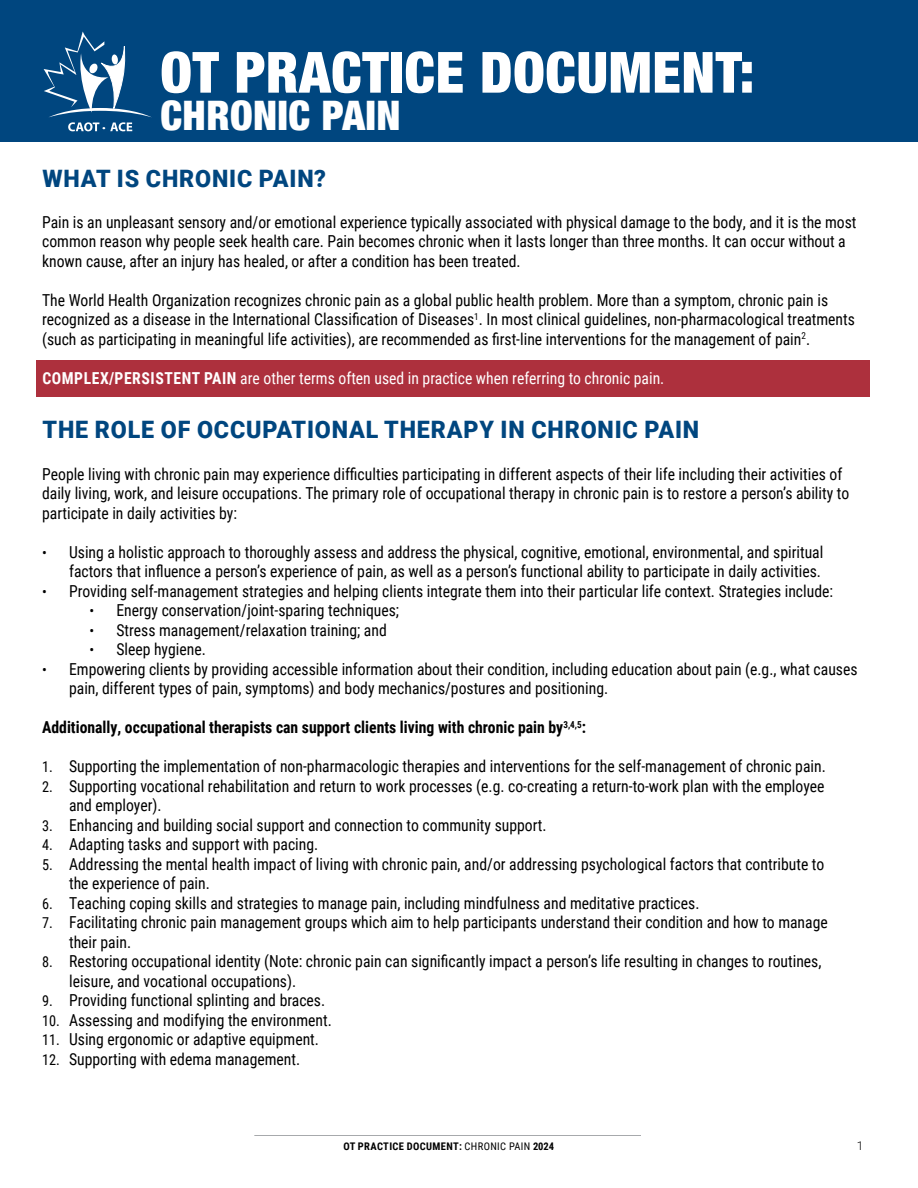
<style>
.page{position:relative;width:918px;height:1188px;background:#fff}
.page>*{position:absolute;margin:0;border:0;box-sizing:border-box;transform-origin:0 0}
.t1{font:900 condensed 56.85px "Helvetica Neue";letter-spacing:.01em;color:#fff}
.t2{font:900 condensed 40.65px "Helvetica Neue";letter-spacing:.01em;color:#fff}
.t3{font:900 24px "Roboto";letter-spacing:.035em;color:#00467f}
.t4{font:16.5px/19.5px "Roboto Condensed";color:#000;scale:.95 1}
.t5{font:16.5px "Roboto Condensed";color:#fff;scale:.95 1}
.t6{font:700 16.5px "Roboto Condensed";color:#000;scale:.95 1}
.t7{font:300 12px "Roboto";color:#000}
.t8{font:700 10.5px "Roboto Condensed";letter-spacing:.035em;color:#000}
.s1{font-weight:700}
.s2{font-size:15px}
.s3{font-weight:400}
</style>
<div class="page">
<hr style="left:254px;top:1135px;width:387px;height:1px;background:#a7a9ac">
<div style="left:36px;top:360px;width:833px;height:37px;background:#ad303d"></div>
<div style="left:0;top:0;width:918px;height:142px;background:#00467f"></div>
<svg style="left:44px;top:31px;width:108px;height:100px"></svg>
<h1 class="t1" style="left:160px;top:26px;width:596px">OT PRACTICE DOCUMENT:</h1>
<h2 class="t2" style="left:160px;top:82px;width:242px">CHRONIC PAIN</h2>
<h3 class="t3" style="left:43px;top:162px;width:285px">WHAT IS CHRONIC PAIN?</h3>
<p class="t4" style="left:42px;top:211px;width:859px">Pain is an unpleasant sensory and/or emotional experience typically associated with physical damage to the body, and it is the most common reason why people seek health care. Pain becomes chronic when it lasts longer than three months. It can occur without a known cause, after an injury has healed, or after a condition has been treated.</p>
<p class="t4" style="left:42px;top:289px;width:857px">The World Health Organization recognizes chronic pain as a global public health problem. More than a symptom, chronic pain is recognized as a disease in the International Classification of Diseases<sup>1</sup>. In most clinical guidelines, non-pharmacological treatments (such as participating in meaningful life activities), are recommended as first-line interventions for the management of pain<sup>2</sup>.</p>
<p class="t5" style="left:42px;top:366px;width:656px"><span class="s1">COMPLEX/PERSISTENT PAIN</span> are other terms often used in practice when referring to chronic pain.</p>
<h3 class="t3" style="left:43px;top:412px;width:658px">THE ROLE OF OCCUPATIONAL THERAPY IN CHRONIC PAIN</h3>
<p class="t4" style="left:42px;top:463px;width:851px">People living with chronic pain may experience difficulties participating in different aspects of their life including their activities of daily living, work, and leisure occupations. The primary role of occupational therapy in chronic pain is to restore a person’s ability to participate in daily activities by:</p>
<p class="t4" style="left:42px;top:541px;width:824px;text-align:right"><span class="s2">•</span> Using a holistic approach to thoroughly assess and address the physical, cognitive, emotional, environmental, and spiritual factors that influence a person’s experience of pain, as well as a person’s functional ability to participate in daily activities.</p>
<p class="t4" style="left:42px;top:580px;width:834px"><span class="s2">•</span> Providing self-management strategies and helping clients integrate them into their particular life context. Strategies include:</p>
<p class="t4" style="left:89px;top:600px;width:328px"><span class="s2">•</span> Energy conservation/joint-sparing techniques;</p>
<p class="t4" style="left:89px;top:619px;width:315px"><span class="s2">•</span> Stress management/relaxation training; and</p>
<p class="t4" style="left:89px;top:639px;width:124px"><span class="s2">•</span> Sleep hygiene.</p>
<p class="t4" style="left:69px;top:658px;width:831px;text-indent:-27px"><span class="s2">•</span> Empowering clients by providing accessible information about their condition, including education about pain (e.g., what causes pain, different types of pain, symptoms) and body mechanics/postures and positioning.</p>
<p class="t6" style="left:42px;top:716px;width:574px">Additionally, occupational therapists can support clients living with chronic pain by<sup>3,4,5</sup>:</p>
<p class="t4" style="left:42px;top:756px;width:826px"><span class="s2">1.</span> Supporting the implementation of non-pharmacologic therapies and interventions for the self-management of chronic pain.</p>
<p class="t4" style="left:69px;top:775px;width:797px;text-indent:-27px"><span class="s2">2.</span> Supporting vocational rehabilitation and return to work processes (e.g. co-creating a return-to-work plan with the employee and employer).</p>
<p class="t4" style="left:42px;top:814px;width:533px"><span class="s2">3.</span> Enhancing and building social support and connection to community support.</p>
<p class="t4" style="left:42px;top:834px;width:292px"><span class="s2">4.</span> Adapting tasks and support with pacing.</p>
<p class="t4" style="left:69px;top:853px;width:796px;text-indent:-27px"><span class="s2">5.</span> Addressing the mental health impact of living with chronic pain, and/or addressing psychological factors that contribute to the experience of pain.</p>
<p class="t4" style="left:42px;top:892px;width:693px"><span class="s2">6.</span> Teaching coping skills and strategies to manage pain, including mindfulness and meditative practices.</p>
<p class="t4" style="left:69px;top:912px;width:800px;text-indent:-27px"><span class="s2">7.</span> Facilitating chronic pain management groups which aim to help participants understand their condition and how to manage their pain.</p>
<p class="t4" style="left:69px;top:951px;width:794px;text-indent:-27px"><span class="s2">8.</span> Restoring occupational identity (Note: chronic pain can significantly impact a person’s life resulting in changes to routines, leisure, and vocational occupations).</p>
<p class="t4" style="left:42px;top:990px;width:299px"><span class="s2">9.</span> Providing functional splinting and braces.</p>
<p class="t4" style="left:42px;top:1009px;width:307px"><span class="s2">10.</span> Assessing and modifying the environment.</p>
<p class="t4" style="left:42px;top:1029px;width:293px"><span class="s2">11.</span> Using ergonomic or adaptive equipment.</p>
<p class="t4" style="left:42px;top:1048px;width:273px"><span class="s2">12.</span> Supporting with edema management.</p>
<p class="t8" style="left:343px;top:1139px;width:212px">OT PRACTICE DOCUMENT: <span class="s3">CHRONIC PAIN</span> 2024</p>
<p class="t7" style="left:857px;top:1138px;width:8px">1</p>
</div>
